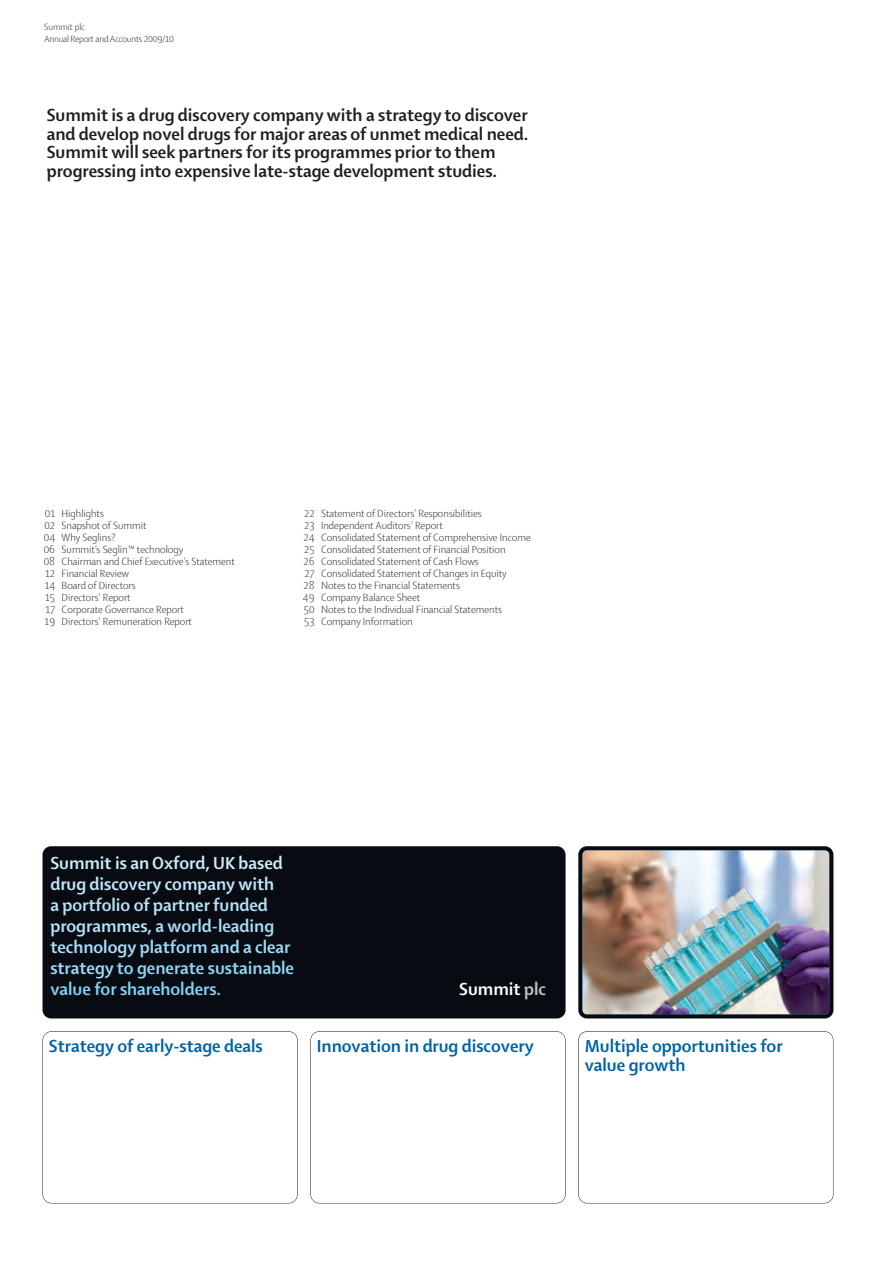
<style>
.page{position:relative;width:893px;height:1263px;background:#fff}
.page>*{position:absolute;margin:0;border:0;box-sizing:border-box;transform-origin:0 0}
.t1{font:700 18.75px/18.8px "Shaker 2";color:#231f20}
.t2{font:700 18.75px/21px "Shaker 2";color:#b5e2f8}
.t3{font:700 18.75px/18.8px "Shaker 2";color:#0063a4}
.t4{font:700 18.75px "Shaker 2";color:#cdebfa}
.t5{font:700 18.75px "Shaker 2";color:#c1e7f9}
.t6{font:700 18.75px "Shaker 2";color:#fff}
.t7{font:300 11.25px/12px "Shaker 2";color:#231f20}
.t8{font:300 9.75px/12px "Shaker 2";letter-spacing:-.015em;color:#231f20}
.s1{color:#a8def8}
.s2{color:#9cdaf7}
.s3{color:#8ed6f6}
.s4{color:#81d2f5}
.s5{color:#c1c2c4}
</style>
<div class="page">
<svg style="left:578px;top:846px;width:255px;height:172px;background:#1a2026"></svg>
<img style="left:583px;top:850px;width:246px;height:164px;border-radius:4px">
<div style="left:578px;top:1031px;width:255px;height:172px;border:1px solid #231f20;border-radius:9px"></div>
<div style="left:43px;top:846px;width:523px;height:172px;background:#080c12;border-radius:9px"></div>
<div style="left:310px;top:1031px;width:256px;height:172px;border:1px solid #231f20;border-radius:9px"></div>
<div style="left:43px;top:1031px;width:255px;height:172px;border:1px solid #231f20;border-radius:9px"></div>
<p class="t8" style="left:44px;top:22px;width:132px">Summit plc<br>Annual Report and Accounts 2009/10</p>
<p class="t1" style="left:47px;top:108px;width:483px">Summit is a drug discovery company with a strategy to discover and develop novel drugs for major areas of unmet medical need.<br>Summit will seek partners for its programmes prior to them progressing into expensive late-stage development studies.</p>
<p class="t7" style="left:44px;top:509px;width:193px">01 Highlights<br>02 Snapshot of Summit<br>04 Why Seglins?<br>06 Summit’s Seglin™ technology<br>08 Chairman and Chief Executive’s Statement<br>12 Financial Review<br>14 Board of Directors<br>15 Directors’ Report<br>17 Corporate Governance Report<br>19 Directors’ Remuneration Report</p>
<p class="t7" style="left:303px;top:509px;width:229px">22 Statement of Directors’ Responsibilities<br>23 Independent Auditors’ Report<br>24 Consolidated Statement of Comprehensive Income 25 Consolidated Statement of Financial Position<br>26 Consolidated Statement of Cash Flows<br>27 Consolidated Statement of Changes in Equity<br>28 Notes to the Financial Statements<br>49 Company Balance Sheet<br>50 Notes to the Individual Financial Statements<br>53 Company Information</p>
<h1 class="t4" style="left:50px;top:857px;width:234px">Summit is an Oxford, UK based</h1>
<h1 class="t5" style="left:50px;top:878px;width:225px">drug discovery company with</h1>
<h1 class="t2" style="left:50px;top:896px;width:245px">a portfolio of partner funded programmes, <span class="s1">a world-leading technology</span> <span class="s2">platform and a clear strategy</span> <span class="s3">to generate sustainable </span><span class="s4">value for shareholders.</span></h1>
<h1 class="t6" style="left:459px;top:983px;width:88px">Summit <span class="s5">plc</span></h1>
<h1 class="t3" style="left:49px;top:1039px;width:215px">Strategy of early-stage deals</h1>
<h1 class="t3" style="left:317px;top:1039px;width:218px">Innovation in drug discovery</h1>
<h1 class="t3" style="left:585px;top:1039px;width:199px">Multiple opportunities for value growth</h1>
</div>
